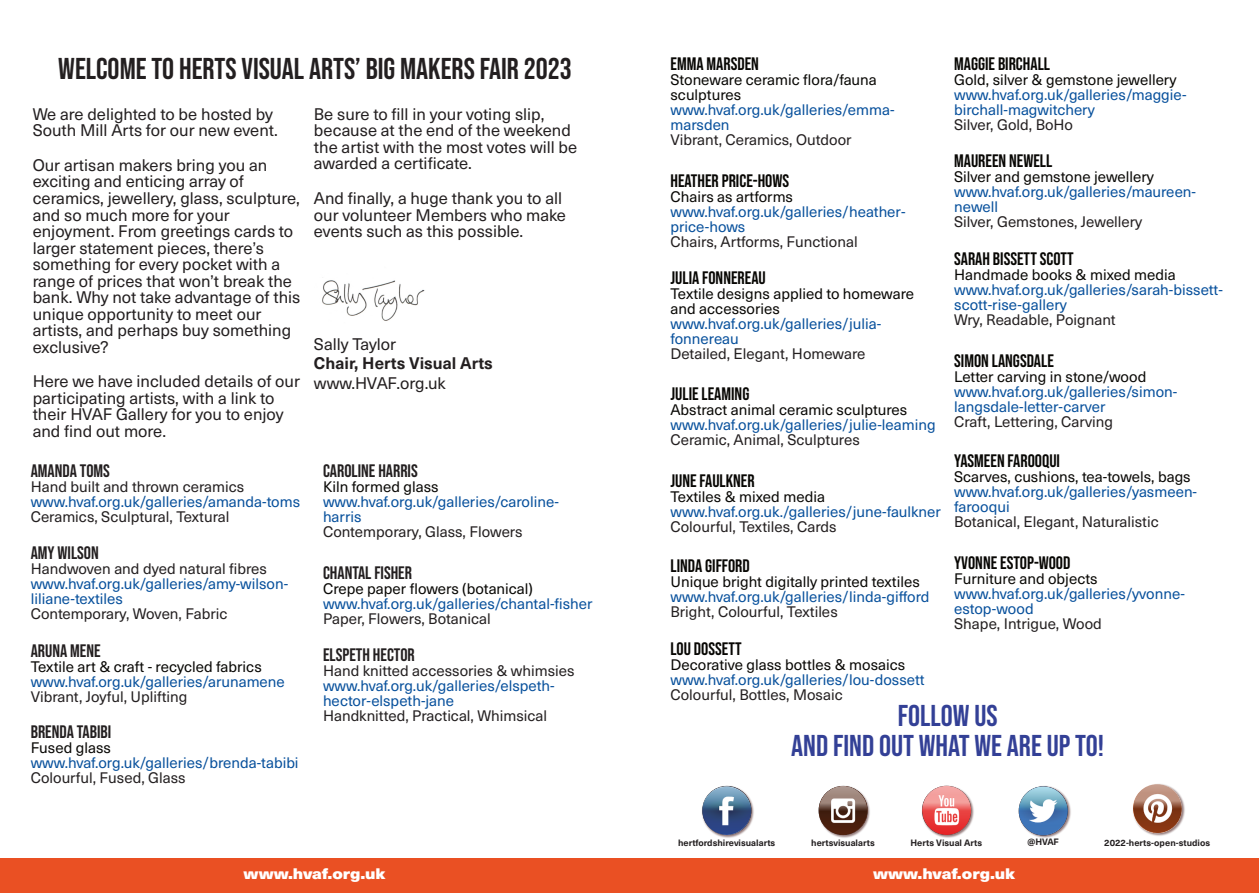
<style>
.page{position:relative;width:1259px;height:893px;background:#fff}
.page>*{position:absolute;margin:0;border:0;box-sizing:border-box;transform-origin:0 0}
.t1{font:30px "Bebas Neue";color:#231f20}
.t2{font:30px/30px "Bebas Neue";color:#334096;text-align:center}
.t3{font:18px "Bebas Neue";color:#080704}
.t4{font:18px "Bebas Neue";color:#231f20}
.t5{font:16.5px/16.5px "Neue Haas Unica";color:#231f20}
.t6{font:700 16.5px "Neue Haas Unica";color:#231f20}
.t7{font:15px/15px "Neue Haas Unica";color:#07509c}
.t8{font:15px "Neue Haas Unica";color:#231f20}
.t9{font:15px/15px "Neue Haas Unica";color:#080704}
.t10{font:900 15px "Neue Haas Unica";color:#fff;scale:1.13 1}
.t11{font:700 9px "Neue Haas Unica";color:#231f20}
</style>
<div class="page">
<img style="left:702px;top:785px;width:52px;height:53px">
<img style="left:702px;top:786px;width:49px;height:49px;border-radius:50%">
<img style="left:922px;top:785px;width:52px;height:53px">
<img style="left:922px;top:786px;width:49px;height:49px;border-radius:50%">
<img style="left:1021px;top:786px;width:50px;height:52px">
<svg style="left:1018px;top:786px;width:50px;height:49px"></svg>
<img style="left:1018px;top:787px;width:49px;height:48px;border-radius:50%">
<img style="left:1134px;top:784px;width:51px;height:52px">
<img style="left:1133px;top:784px;width:48px;height:49px;border-radius:50%">
<img style="left:820px;top:785px;width:50px;height:53px">
<img style="left:818px;top:786px;width:49px;height:49px;border-radius:50%">
<div style="left:0;top:858px;width:1259px;height:35px;background:#ea5023"></div>
<img style="left:322px;top:280px;width:103px;height:41px">
<h1 class="t1" style="left:58px;top:52px;width:515px">WELCOME TO HERTS VISUAL ARTS’ BIG MAKERS FAIR 2023</h1>
<p class="t5" style="left:33px;top:108px;width:247px">We are delighted to be hosted by<br>South Mill Arts for our new event.</p>
<p class="t5" style="left:33px;top:159px;width:269px">Our artisan makers bring you an exciting and enticing array of ceramics, jewellery, glass, sculpture, and so much more for your enjoyment. From greetings cards to larger statement pieces, there’s something for every pocket with a range of prices that won’t break the bank. Why not take advantage of this unique opportunity to meet our artists, and perhaps buy something exclusive?</p>
<p class="t5" style="left:33px;top:375px;width:269px">Here we have included details of our participating artists, with a link to their HVAF Gallery for you to enjoy and find out more.</p>
<p class="t4" style="left:31px;top:461px;width:81px">AMANDA TOMS</p>
<p class="t8" style="left:31px;top:481px;width:215px">Hand built and thrown ceramics</p>
<p class="t7" style="left:31px;top:496px;width:271px">www.hvaf.org.uk/galleries/amanda-toms</p>
<p class="t8" style="left:31px;top:511px;width:200px">Ceramics, Sculptural, Textural</p>
<p class="t4" style="left:31px;top:543px;width:70px">AMY WILSON</p>
<p class="t8" style="left:31px;top:563px;width:238px">Handwoven and dyed natural fibres</p>
<p class="t7" style="left:31px;top:578px;width:259px">www.hvaf.org.uk/galleries/amy-wilson&shy;liliane-textiles</p>
<p class="t8" style="left:31px;top:608px;width:198px">Contemporary, Woven, Fabric</p>
<p class="t4" style="left:31px;top:641px;width:71px">ARUNA MENE</p>
<p class="t9" style="left:31px;top:661px;width:232px">Textile art &amp; craft - recycled fabrics</p>
<p class="t7" style="left:31px;top:676px;width:255px">www.hvaf.org.uk/galleries/arunamene</p>
<p class="t8" style="left:31px;top:691px;width:158px">Vibrant, Joyful, Uplifting</p>
<p class="t4" style="left:31px;top:722px;width:82px">BRENDA TABIBI</p>
<p class="t9" style="left:31px;top:742px;width:82px">Fused glass</p>
<p class="t7" style="left:31px;top:757px;width:269px">www.hvaf.org.uk/galleries/brenda-tabibi</p>
<p class="t8" style="left:31px;top:772px;width:156px">Colourful, Fused, Glass</p>
<p class="t5" style="left:314px;top:108px;width:265px">Be sure to fill in your voting slip, because at the end of the weekend the artist with the most votes will be awarded a certificate.</p>
<p class="t5" style="left:314px;top:192px;width:254px">And finally, a huge thank you to all our volunteer Members who make events such as this possible.</p>
<p class="t5" style="left:314px;top:337px;width:84px">Sally Taylor</p>
<p class="t6" style="left:314px;top:357px;width:180px">Chair, Herts Visual Arts</p>
<p class="t5" style="left:314px;top:376px;width:133px">www.HVAF.org.uk</p>
<p class="t4" style="left:323px;top:461px;width:96px">CAROLINE HARRIS</p>
<p class="t9" style="left:323px;top:481px;width:117px">Kiln formed glass</p>
<p class="t7" style="left:323px;top:496px;width:238px">www.hvaf.org.uk/galleries/caroline&shy;harris</p>
<p class="t8" style="left:323px;top:526px;width:201px">Contemporary, Glass, Flowers</p>
<p class="t4" style="left:323px;top:563px;width:91px">CHANTAL FISHER</p>
<p class="t9" style="left:323px;top:583px;width:211px">Crepe paper flowers (botanical)</p>
<p class="t7" style="left:323px;top:598px;width:271px">www.hvaf.org.uk/galleries/chantal-fisher</p>
<p class="t8" style="left:323px;top:613px;width:169px">Paper, Flowers, Botanical</p>
<p class="t4" style="left:323px;top:645px;width:93px">ELSPETH HECTOR</p>
<p class="t8" style="left:323px;top:665px;width:253px">Hand knitted accessories &amp; whimsies</p>
<p class="t7" style="left:323px;top:680px;width:233px">www.hvaf.org.uk/galleries/elspeth&shy;hector-elspeth-jane</p>
<p class="t8" style="left:323px;top:710px;width:226px">Handknitted, Practical, Whimsical</p>
<p class="t3" style="left:670px;top:53px;width:90px">EMMA MARSDEN</p>
<p class="t9" style="left:670px;top:73px;width:208px">Stoneware ceramic flora/fauna sculptures</p>
<p class="t7" style="left:670px;top:103px;width:226px">www.hvaf.org.uk/galleries/emma&shy;marsden</p>
<p class="t8" style="left:670px;top:133px;width:183px">Vibrant, Ceramics, Outdoor</p>
<p class="t3" style="left:670px;top:170px;width:120px">HEATHER PRICE-HOWS</p>
<p class="t9" style="left:670px;top:190px;width:124px">Chairs as artforms</p>
<p class="t7" style="left:670px;top:205px;width:236px">www.hvaf.org.uk/galleries/heather&shy;price-hows</p>
<p class="t8" style="left:670px;top:235px;width:189px">Chairs, Artforms, Functional</p>
<p class="t3" style="left:670px;top:268px;width:97px">JULIA FONNEREAU</p>
<p class="t9" style="left:670px;top:288px;width:245px">Textile designs applied to homeware and accessories</p>
<p class="t7" style="left:670px;top:318px;width:212px">www.hvaf.org.uk/galleries/julia&shy;fonnereau</p>
<p class="t8" style="left:670px;top:348px;width:196px">Detailed, Elegant, Homeware</p>
<p class="t3" style="left:670px;top:383px;width:80px">JULIE LEAMING</p>
<p class="t9" style="left:670px;top:403px;width:238px">Abstract animal ceramic sculptures</p>
<p class="t7" style="left:670px;top:418px;width:267px">www.hvaf.org.uk/galleries/julie-leaming</p>
<p class="t8" style="left:670px;top:433px;width:191px">Ceramic, Animal, Sculptures</p>
<p class="t3" style="left:670px;top:470px;width:86px">JUNE FAULKNER</p>
<p class="t9" style="left:670px;top:490px;width:156px">Textiles &amp; mixed media</p>
<p class="t7" style="left:670px;top:505px;width:272px">www.hvaf.org.uk./galleries/june-faulkner</p>
<p class="t8" style="left:670px;top:520px;width:168px">Colourful, Textiles, Cards</p>
<p class="t3" style="left:670px;top:556px;width:81px">LINDA GIFFORD</p>
<p class="t9" style="left:670px;top:576px;width:251px">Unique bright digitally printed textiles</p>
<p class="t7" style="left:670px;top:591px;width:260px">www.hvaf.org.uk/galleries/linda-gifford</p>
<p class="t8" style="left:670px;top:606px;width:169px">Bright, Colourful, Textiles</p>
<p class="t3" style="left:670px;top:638px;width:73px">LOU DOSSETT</p>
<p class="t9" style="left:670px;top:658px;width:236px">Decorative glass bottles &amp; mosaics</p>
<p class="t7" style="left:670px;top:673px;width:256px">www.hvaf.org.uk/galleries/lou-dossett</p>
<p class="t8" style="left:670px;top:688px;width:174px">Colourful, Bottles, Mosaic</p>
<p class="t3" style="left:954px;top:53px;width:97px">MAGGIE BIRCHALL</p>
<p class="t9" style="left:954px;top:73px;width:224px">Gold, silver &amp; gemstone jewellery</p>
<p class="t7" style="left:954px;top:88px;width:234px">www.hvaf.org.uk/galleries/maggie&shy;birchall-magwitchery</p>
<p class="t8" style="left:954px;top:118px;width:120px">Silver, Gold, BoHo</p>
<p class="t3" style="left:954px;top:151px;width:100px">MAUREEN NEWELL</p>
<p class="t9" style="left:954px;top:171px;width:201px">Silver and gemstone jewellery</p>
<p class="t7" style="left:954px;top:186px;width:243px">www.hvaf.org.uk/galleries/maureen&shy;newell</p>
<p class="t8" style="left:954px;top:216px;width:190px">Silver, Gemstones, Jewellery</p>
<p class="t3" style="left:954px;top:248px;width:121px">SARAH BISSETT SCOTT</p>
<p class="t9" style="left:954px;top:268px;width:223px">Handmade books &amp; mixed media</p>
<p class="t7" style="left:954px;top:283px;width:270px">www.hvaf.org.uk/galleries/sarah-bissett&shy;scott-rise-gallery</p>
<p class="t8" style="left:954px;top:313px;width:163px">Wry, Readable, Poignant</p>
<p class="t3" style="left:954px;top:350px;width:101px">SIMON LANGSDALE</p>
<p class="t9" style="left:954px;top:370px;width:194px">Letter carving in stone/wood</p>
<p class="t7" style="left:954px;top:385px;width:225px">www.hvaf.org.uk/galleries/simon&shy;langsdale-letter-carver</p>
<p class="t8" style="left:954px;top:415px;width:160px">Craft, Lettering, Carving</p>
<p class="t3" style="left:954px;top:451px;width:107px">YASMEEN FAROOQUI</p>
<p class="t9" style="left:954px;top:471px;width:238px">Scarves, cushions, tea-towels, bags</p>
<p class="t7" style="left:954px;top:486px;width:244px">www.hvaf.org.uk/galleries/yasmeen&shy;farooqui</p>
<p class="t8" style="left:954px;top:516px;width:206px">Botanical, Elegant, Naturalistic</p>
<p class="t3" style="left:954px;top:553px;width:118px">YVONNE ESTOP-WOOD</p>
<p class="t9" style="left:954px;top:573px;width:145px">Furniture and objects</p>
<p class="t7" style="left:954px;top:588px;width:232px">www.hvaf.org.uk/galleries/yvonne&shy;estop-wood</p>
<p class="t8" style="left:954px;top:618px;width:149px">Shape, Intrigue, Wood</p>
<h1 class="t2" style="left:791px;top:702px;width:314px">FOLLOW US<br>AND FIND OUT WHAT WE ARE UP TO!</h1>
<p class="t11" style="left:678px;top:839px;width:99px">hertfordshirevisualarts</p>
<p class="t11" style="left:811px;top:839px;width:65px">hertsvisualarts</p>
<p class="t11" style="left:910px;top:839px;width:73px">Herts Visual Arts</p>
<p class="t11" style="left:1027px;top:838px;width:33px">@HVAF</p>
<p class="t11" style="left:1104px;top:840px;width:107px">2022-herts-open-studios</p>
<p class="t10" style="left:244px;top:867px;width:127px">www.hvaf.org.uk</p>
<p class="t10" style="left:873px;top:867px;width:127px">www.hvaf.org.uk</p>
</div>
